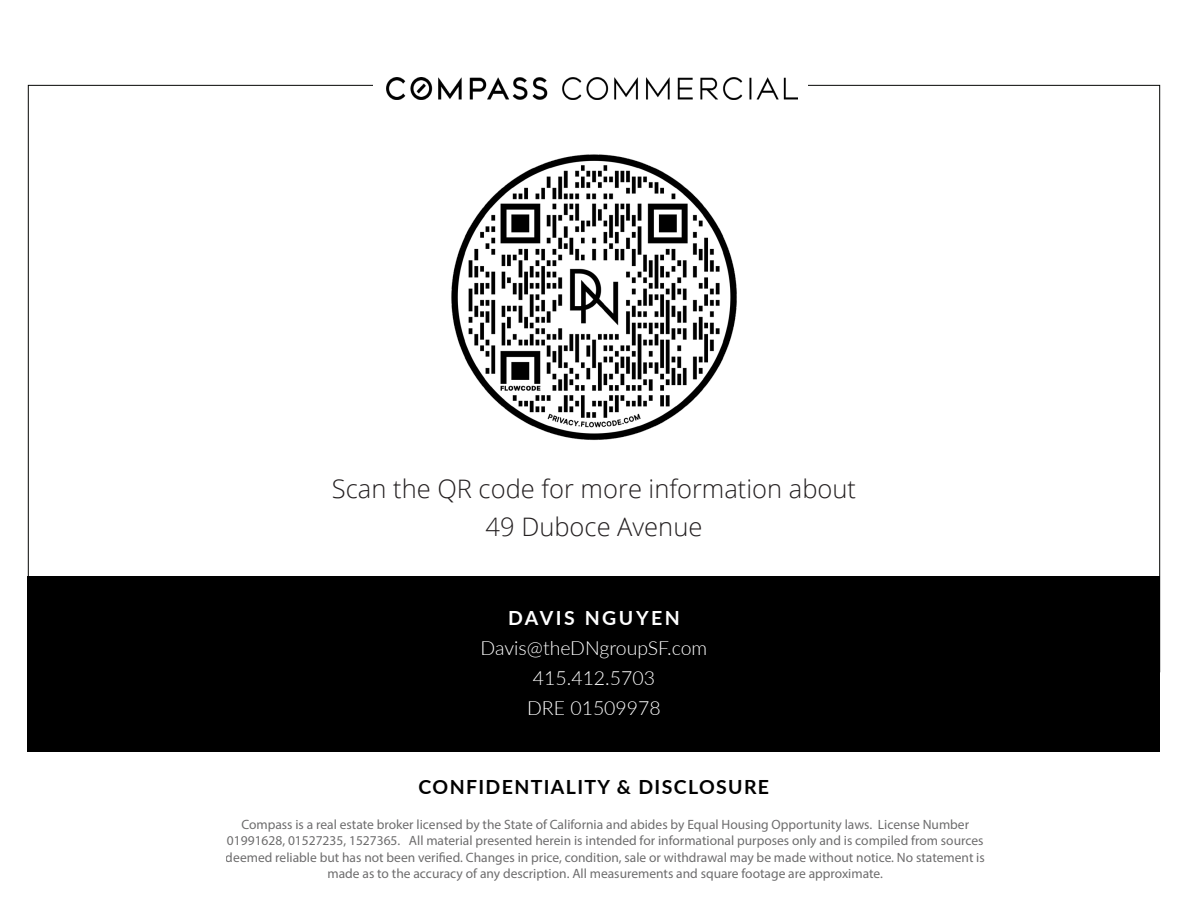
<style>
.page{position:relative;width:1188px;height:918px;background:#fff}
.page>*{position:absolute;margin:0;border:0;box-sizing:border-box;transform-origin:0 0}
.t1{font:300 25.5px "Open Sans";color:#231f20}
.t2{font:300 19.5px "Lato";color:#fff}
.t3{font:700 19.5px "Lato";letter-spacing:.07em;color:#000}
.t4{font:700 19.5px "Lato";letter-spacing:.13em;color:#fff}
.t5{font:13.5px/16.5px "Myriad Pro";color:#161516;text-align:center}
</style>
<div class="page">
<img style="left:387px;top:77px;width:411px;height:22px">
<div style="left:28px;top:576px;width:1132px;height:175px;background:#000"></div>
<img style="left:451px;top:154px;width:286px;height:286px">
<p class="t1" style="left:332px;top:471px;width:526px">Scan the QR code for more information about</p>
<p class="t1" style="left:486px;top:509px;width:218px">49 Duboce Avenue</p>
<p class="t4" style="left:508px;top:603px;width:173px">DAVIS NGUYEN</p>
<p class="t2" style="left:481px;top:634px;width:228px">Davis@theDNgroupSF.com</p>
<p class="t2" style="left:533px;top:664px;width:124px">415.412.5703</p>
<p class="t2" style="left:527px;top:694px;width:135px">DRE 01509978</p>
<p class="t3" style="left:419px;top:772px;width:352px">CONFIDENTIALITY &amp; DISCLOSURE</p>
<p class="t5" style="left:226px;top:816px;width:761px">Compass is a real estate broker licensed by the State of California and abides by Equal Housing Opportunity laws. License Number 01991628, 01527235, 1527365. All material presented herein is intended for informational purposes only and is compiled from sources deemed reliable but has not been verified. Changes in price, condition, sale or withdrawal may be made without notice. No statement is made as to the accuracy of any description. All measurements and square footage are approximate.</p>
</div>
